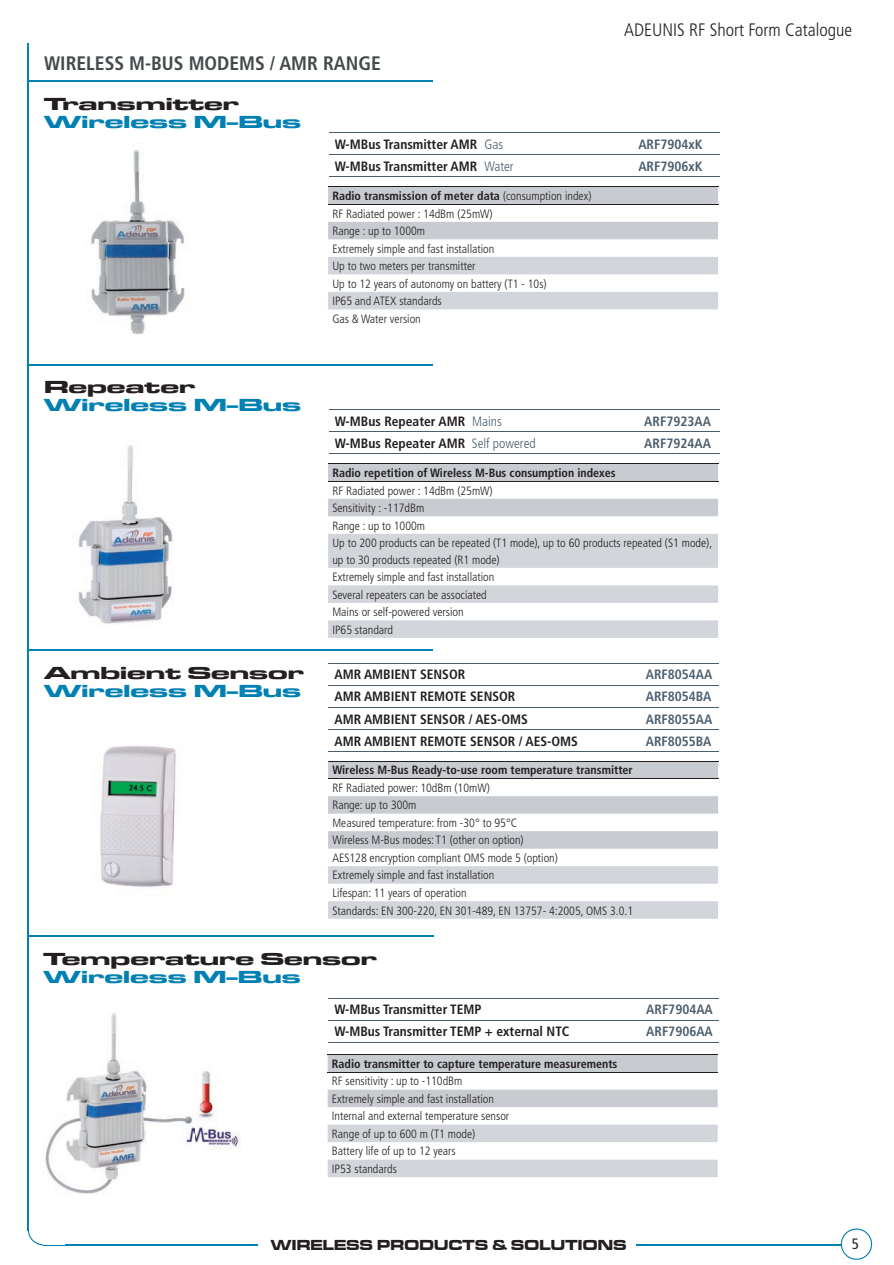
<style>
.page{position:relative;width:894px;height:1265px;background:#fff}
.page>*{position:absolute;margin:0;border:0;box-sizing:border-box;transform-origin:0 0}
.t1{font:700 condensed 19.5px "Frutiger LT";color:#444a4b}
.t2{font:18px "ft 77";color:#0080b3;scale:1.5 1}
.t3{font:18px "ft 77";color:#231f20;scale:1.5 1}
.t4{font:300 condensed 18px "Frutiger LT";color:#231f20}
.t5{font:15px "ft 77";letter-spacing:.02em;color:#231f20}
.t6{font:condensed 15px "Frutiger LT";color:#231f20}
.t7{font:700 condensed 13.5px "Frutiger LT";color:#231f20}
.t8{font:700 condensed 13.5px "Frutiger LT";color:#4a5e6e}
.t9{font:300 condensed 12px/17.5px "Frutiger LT";color:#231f20}
.t10{font:700 condensed 12px "Frutiger LT";color:#231f20}
.s1{font-weight:300;color:#4a5e6e}
.s2{font-weight:700}
</style>
<div class="page">
<hr style="left:44px;top:1244px;width:214px;height:1px;background:#0080b3">
<hr style="left:636px;top:1243px;width:204px;height:2px;background:#0080b3">
<svg style="left:841px;top:1228px;width:31px;height:31px"></svg>
<svg style="left:28px;top:1230px;width:35px;height:15px"></svg>
<div style="left:43px;top:1228px;width:22px;height:16px;background:#fff"></div>
<hr style="left:28px;top:43px;width:1px;height:1187px;background:#0080b3">
<hr style="left:29px;top:81px;width:404px;height:1px;background:#0080b3">
<hr style="left:29px;top:365px;width:404px;height:1px;background:#0080b3">
<hr style="left:29px;top:649px;width:404px;height:1px;background:#0080b3">
<hr style="left:29px;top:935px;width:404px;height:1px;background:#0080b3">
<img style="left:91px;top:150px;width:94px;height:185px">
<hr style="left:329px;top:176px;width:237px;height:1px;background:#4a5e6e">
<hr style="left:566px;top:176px;width:153px;height:1px;background:#4a5e6e">
<hr style="left:329px;top:132px;width:237px;height:1px;background:#4a5e6e">
<hr style="left:566px;top:132px;width:153px;height:1px;background:#4a5e6e">
<hr style="left:329px;top:154px;width:237px;height:1px;background:#4a5e6e">
<hr style="left:566px;top:154px;width:153px;height:1px;background:#4a5e6e">
<svg style="left:328px;top:187px;width:390px;height:52px"></svg>
<svg style="left:328px;top:257px;width:390px;height:52px"></svg>
<hr style="left:328px;top:186px;width:390px;height:1px;background:#231f20">
<hr style="left:328px;top:204px;width:390px;height:1px;background:#231f20">
<hr style="left:329px;top:453px;width:234px;height:1px;background:#4a5e6e">
<hr style="left:563px;top:453px;width:156px;height:1px;background:#4a5e6e">
<hr style="left:329px;top:409px;width:234px;height:1px;background:#4a5e6e">
<hr style="left:563px;top:409px;width:156px;height:1px;background:#4a5e6e">
<hr style="left:329px;top:431px;width:234px;height:1px;background:#4a5e6e">
<hr style="left:563px;top:431px;width:156px;height:1px;background:#4a5e6e">
<svg style="left:328px;top:464px;width:390px;height:52px"></svg>
<svg style="left:328px;top:534px;width:390px;height:104px"></svg>
<hr style="left:328px;top:463px;width:390px;height:1px;background:#231f20">
<hr style="left:328px;top:481px;width:390px;height:1px;background:#231f20">
<img style="left:78px;top:445px;width:95px;height:179px">
<hr style="left:328px;top:1019px;width:253px;height:1px;background:#4a5e6e">
<hr style="left:581px;top:1019px;width:138px;height:1px;background:#4a5e6e">
<hr style="left:328px;top:1042px;width:253px;height:1px;background:#4a5e6e">
<hr style="left:581px;top:1042px;width:138px;height:1px;background:#4a5e6e">
<hr style="left:328px;top:997px;width:253px;height:1px;background:#4a5e6e">
<hr style="left:581px;top:997px;width:138px;height:1px;background:#4a5e6e">
<svg style="left:328px;top:1055px;width:389px;height:51px"></svg>
<svg style="left:328px;top:1124px;width:389px;height:52px"></svg>
<hr style="left:328px;top:1054px;width:389px;height:1px;background:#231f20">
<hr style="left:328px;top:1071px;width:389px;height:1px;background:#231f20">
<img style="left:45px;top:1013px;width:196px;height:181px">
<svg style="left:328px;top:761px;width:390px;height:87px"></svg>
<svg style="left:328px;top:866px;width:390px;height:52px"></svg>
<hr style="left:328px;top:760px;width:390px;height:1px;background:#231f20">
<hr style="left:328px;top:778px;width:390px;height:1px;background:#231f20">
<img style="left:100px;top:746px;width:76px;height:141px">
<hr style="left:328px;top:707px;width:277px;height:1px;background:#4a5e6e">
<hr style="left:605px;top:707px;width:114px;height:1px;background:#4a5e6e">
<hr style="left:328px;top:729px;width:277px;height:1px;background:#4a5e6e">
<hr style="left:605px;top:729px;width:114px;height:1px;background:#4a5e6e">
<hr style="left:328px;top:751px;width:277px;height:1px;background:#4a5e6e">
<hr style="left:605px;top:751px;width:114px;height:1px;background:#4a5e6e">
<hr style="left:328px;top:663px;width:277px;height:1px;background:#4a5e6e">
<hr style="left:605px;top:663px;width:114px;height:1px;background:#4a5e6e">
<hr style="left:328px;top:685px;width:277px;height:1px;background:#4a5e6e">
<hr style="left:605px;top:685px;width:114px;height:1px;background:#4a5e6e">
<h2 class="t4" style="left:624px;top:20px;width:230px">ADEUNIS RF Short Form Catalogue</h2>
<h1 class="t1" style="left:44px;top:51px;width:338px">WIRELESS M-BUS MODEMS / AMR RANGE</h1>
<h2 class="t3" style="left:44px;top:92px;width:131px">Transmitter</h2>
<h2 class="t2" style="left:44px;top:110px;width:173px">Wireless M-Bus</h2>
<p class="t7" style="left:335px;top:136px;width:170px">W-MBus Transmitter AMR <span class="s1">Gas</span></p>
<p class="t8" style="left:638px;top:136px;width:66px">ARF7904xK</p>
<p class="t7" style="left:335px;top:158px;width:180px">W-MBus Transmitter AMR <span class="s1">Water</span></p>
<p class="t8" style="left:638px;top:158px;width:66px">ARF7906xK</p>
<p class="t9" style="left:332px;top:187px;width:261px"><span class="s2">Radio transmission of meter data</span> (consumption index)<br>RF Radiated power : 14dBm (25mW)<br>Range : up to 1000m<br>Extremely simple and fast installation<br>Up to two meters per transmitter<br>Up to 12 years of autonomy on battery (T1 - 10s)<br>IP65 and ATEX standards<br>Gas &amp; Water version</p>
<h2 class="t3" style="left:44px;top:375px;width:102px">Repeater</h2>
<h2 class="t2" style="left:44px;top:393px;width:173px">Wireless M-Bus</h2>
<h2 class="t3" style="left:44px;top:660px;width:175px">Ambient Sensor</h2>
<h2 class="t2" style="left:44px;top:678px;width:173px">Wireless M-Bus</h2>
<p class="t7" style="left:335px;top:413px;width:168px">W-MBus Repeater AMR <span class="s1">Mains</span></p>
<p class="t8" style="left:644px;top:413px;width:68px">ARF7923AA</p>
<p class="t7" style="left:335px;top:435px;width:202px">W-MBus Repeater AMR <span class="s1">Self powered</span></p>
<p class="t8" style="left:644px;top:435px;width:68px">ARF7924AA</p>
<p class="t10" style="left:332px;top:465px;width:285px">Radio repetition of Wireless M-Bus consumption indexes</p>
<p class="t9" style="left:332px;top:482px;width:381px">RF Radiated power : 14dBm (25mW)<br>Sensitivity : -117dBm<br>Range : up to 1000m<br>Up to 200 products can be repeated (T1 mode), up to 60 products repeated (S1 mode), up to 30 products repeated (R1 mode)<br>Extremely simple and fast installation<br>Several repeaters can be associated<br>Mains or self-powered version<br>IP65 standard</p>
<p class="t7" style="left:334px;top:666px;width:132px">AMR AMBIENT SENSOR</p>
<p class="t8" style="left:646px;top:666px;width:68px">ARF8054AA</p>
<p class="t7" style="left:334px;top:688px;width:182px">AMR AMBIENT REMOTE SENSOR</p>
<p class="t8" style="left:646px;top:688px;width:67px">ARF8054BA</p>
<p class="t7" style="left:334px;top:710px;width:195px">AMR AMBIENT SENSOR / AES-OMS</p>
<p class="t8" style="left:646px;top:710px;width:68px">ARF8055AA</p>
<p class="t7" style="left:334px;top:733px;width:245px">AMR AMBIENT REMOTE SENSOR / AES-OMS</p>
<p class="t8" style="left:646px;top:733px;width:67px">ARF8055BA</p>
<p class="t10" style="left:332px;top:763px;width:302px">Wireless M-Bus Ready-to-use room temperature transmitter</p>
<p class="t9" style="left:332px;top:779px;width:302px">RF Radiated power: 10dBm (10mW)<br>Range: up to 300m<br>Measured temperature: from -30° to 95°C<br>Wireless M-Bus modes: T1 (other on option)<br>AES128 encryption compliant OMS mode 5 (option)<br>Extremely simple and fast installation<br>Lifespan: 11 years of operation<br>Standards: EN 300-220, EN 301-489, EN 13757- 4:2005, OMS 3.0.1</p>
<h2 class="t3" style="left:44px;top:946px;width:224px">Temperature Sensor</h2>
<h2 class="t2" style="left:44px;top:964px;width:173px">Wireless M-Bus</h2>
<p class="t7" style="left:334px;top:1001px;width:148px">W-MBus Transmitter TEMP</p>
<p class="t8" style="left:646px;top:1001px;width:68px">ARF7904AA</p>
<p class="t7" style="left:334px;top:1023px;width:236px">W-MBus Transmitter TEMP + external NTC</p>
<p class="t8" style="left:646px;top:1023px;width:68px">ARF7906AA</p>
<p class="t10" style="left:332px;top:1056px;width:287px">Radio transmitter to capture temperature measurements</p>
<p class="t9" style="left:332px;top:1072px;width:179px">RF sensitivity : up to -110dBm<br>Extremely simple and fast installation<br>Internal and external temperature sensor<br>Range of up to 600 m (T1 mode)<br>Battery life of up to 12 years<br>IP53 standards</p>
<p class="t5" style="left:271px;top:1234px;width:357px">WIRELESS PRODUCTS &amp; SOLUTIONS</p>
<p class="t6" style="left:851px;top:1235px;width:9px">5</p>
</div>
